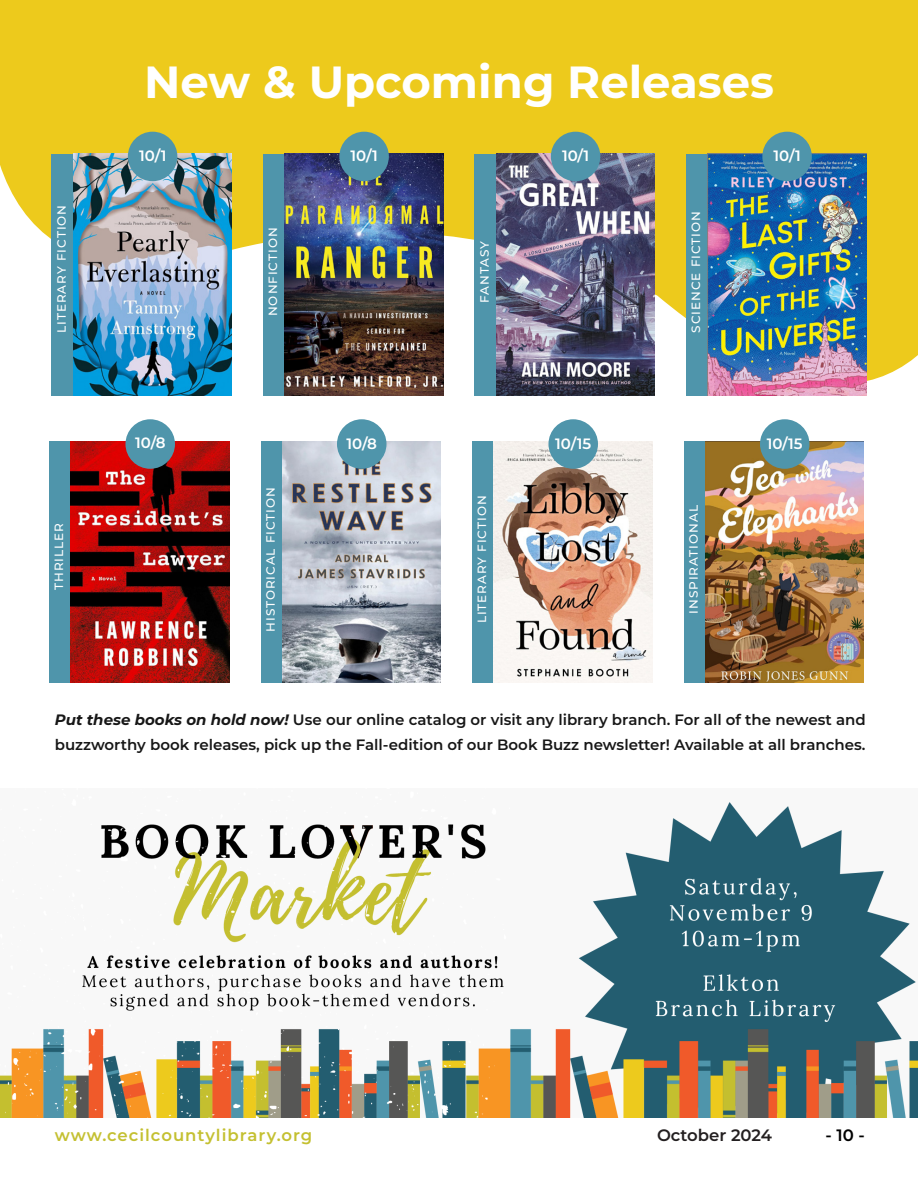
<style>
.page{position:relative;width:918px;height:1188px;background:#fff}
.page>*{position:absolute;margin:0;border:0;box-sizing:border-box;transform-origin:0 0}
.t1{font:700 45px "Montserrat";color:#fff}
.t2{font:600 16.5px "Montserrat";letter-spacing:.06em;color:#c4c031}
.t3{font:600 16.5px "Montserrat";letter-spacing:-.005em;color:#231f20}
.t4{font:600 16.5px "Montserrat";color:#000}
.t5{font:600 15px/24.9px "Montserrat";color:#171717}
.t6{font:600 15px "Montserrat";color:#fff}
.t7{font:500 12px "Montserrat";letter-spacing:.08em;color:#fff}
.s1{font-weight:700;font-style:italic}
</style>
<div class="page">
<img style="left:0;top:802px;width:918px;height:316px">
<svg style="left:0;top:0;width:918px;height:423px;fill:#edca1c"></svg>
<div style="left:475px;top:154px;width:21px;height:241px;background:#4f95ab"></div>
<img style="left:496px;top:154px;width:159px;height:241px">
<div style="left:551px;top:132px;width:49px;height:49px;background:#4f95ab;border-radius:50%"></div>
<div style="left:472px;top:441px;width:22px;height:242px;background:#4f95ab"></div>
<img style="left:494px;top:441px;width:158px;height:242px">
<div style="left:548px;top:419px;width:50px;height:50px;background:#4f95ab;border-radius:50%"></div>
<div style="left:686px;top:154px;width:22px;height:241px;background:#4f95ab"></div>
<img style="left:708px;top:154px;width:158px;height:241px">
<div style="left:762px;top:132px;width:50px;height:49px;background:#4f95ab;border-radius:50%"></div>
<div style="left:684px;top:441px;width:21px;height:242px;background:#4f95ab"></div>
<img style="left:705px;top:441px;width:159px;height:242px">
<div style="left:760px;top:419px;width:49px;height:50px;background:#4f95ab;border-radius:50%"></div>
<div style="left:263px;top:154px;width:22px;height:241px;background:#4f95ab"></div>
<img style="left:285px;top:154px;width:158px;height:241px">
<div style="left:339px;top:132px;width:50px;height:49px;background:#4f95ab;border-radius:50%"></div>
<div style="left:261px;top:441px;width:21px;height:242px;background:#4f95ab"></div>
<img style="left:282px;top:441px;width:159px;height:242px">
<div style="left:337px;top:419px;width:49px;height:50px;background:#4f95ab;border-radius:50%"></div>
<div style="left:52px;top:154px;width:21px;height:241px;background:#4f95ab"></div>
<img style="left:73px;top:154px;width:159px;height:241px">
<div style="left:128px;top:132px;width:49px;height:49px;background:#4f95ab;border-radius:50%"></div>
<div style="left:49px;top:441px;width:22px;height:242px;background:#4f95ab"></div>
<img style="left:71px;top:441px;width:159px;height:242px">
<div style="left:125px;top:419px;width:50px;height:50px;background:#4f95ab;border-radius:50%"></div>
<p class="t1" style="left:144px;top:49px;width:631px">New &amp; Upcoming Releases</p>
<p class="t7" style="left:53px;top:333px;width:129px;rotate:-90deg">LITERARY FICTION</p>
<p class="t7" style="left:51px;top:590px;width:68px;rotate:-90deg">THRILLER</p>
<p class="t6" style="left:139px;top:145px;width:29px">10/1</p>
<p class="t6" style="left:135px;top:432px;width:32px">10/8</p>
<p class="t7" style="left:265px;top:316px;width:90px;rotate:-90deg">NONFICTION</p>
<p class="t7" style="left:262px;top:632px;width:146px;rotate:-90deg">HISTORICAL FICTION</p>
<p class="t6" style="left:351px;top:145px;width:29px">10/1</p>
<p class="t6" style="left:347px;top:433px;width:32px">10/8</p>
<p class="t7" style="left:476px;top:303px;width:64px;rotate:-90deg">FANTASY</p>
<p class="t7" style="left:474px;top:623px;width:129px;rotate:-90deg">LITERARY FICTION</p>
<p class="t6" style="left:562px;top:145px;width:29px">10/1</p>
<p class="t6" style="left:555px;top:433px;width:38px">10/15</p>
<p class="t7" style="left:688px;top:333px;width:123px;rotate:-90deg">SCIENCE FICTION</p>
<p class="t7" style="left:685px;top:614px;width:110px;rotate:-90deg">INSPIRATIONAL</p>
<p class="t6" style="left:774px;top:145px;width:29px">10/1</p>
<p class="t6" style="left:767px;top:433px;width:37px">10/15</p>
<p class="t5" style="left:55px;top:707px;width:813px"><span class="s1">Put these books on hold now!</span> Use our online catalog or visit any library branch. For all of the newest and buzzworthy book releases, pick up the Fall-edition of our Book Buzz newsletter! Available at all branches.</p>
<p class="t2" style="left:55px;top:1123px;width:259px">www.cecilcountylibrary.org</p>
<p class="t3" style="left:657px;top:1123px;width:117px">October 2024</p>
<p class="t4" style="left:826px;top:1123px;width:41px">- 10 -</p>
</div>
